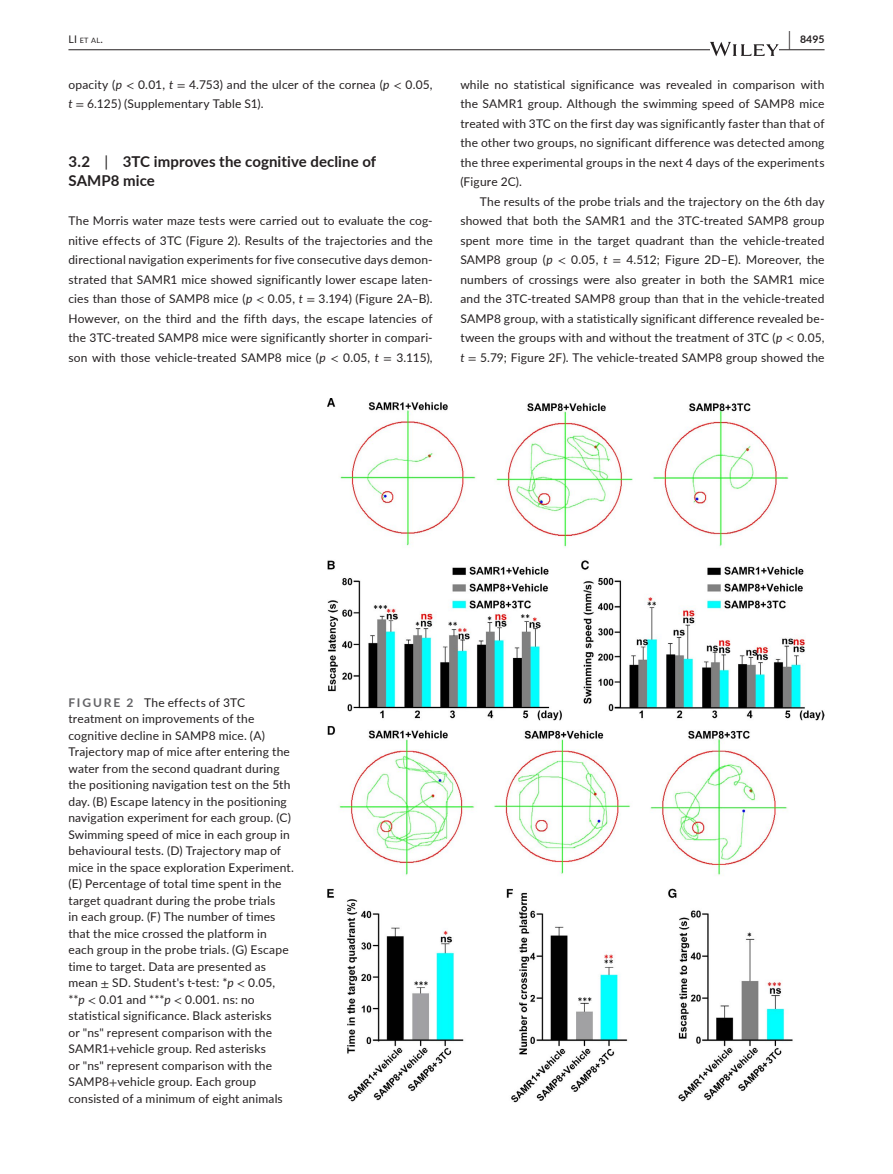
<style>
.page{position:relative;width:893px;height:1174px;background:#fff}
.page>*{position:absolute;margin:0;border:0;box-sizing:border-box;transform-origin:0 0}
.t1{font:700 15px/19.5px "Lato";letter-spacing:.005em;color:#231f20}
.t2{font:12px/16.5px "Lato";letter-spacing:.015em;color:#231f20;text-align:justify}
.t3{font:700 10.5px "Lato";color:#231f20}
.t4{font:7.35px "Lato";color:#231f20}
.s1{font-size:10.5px}
.s2{font-size:19.5px}
.s3{font-style:italic}
.s4{font-family:"STIX"}
.s5{font-weight:400}
.s6{font-weight:700;color:#636366}
</style>
<div class="page">
<hr style="left:68px;top:49px;width:756px;height:1px;background:#231f20">
<svg style="left:710px;top:42px;width:69px;height:14px"></svg>
<img style="left:327px;top:398px;width:497px;height:704px">
<p class="t4" style="left:68px;top:35px;width:36px"><span class="s1">LI</span> et al<span class="s1">.</span></p>
<p class="t3" style="left:789px;top:31px;width:37px"><span class="s2">|</span> 8495</p>
<p class="t2" style="left:68px;top:74px;width:366px;line-height:19.5px">opacity (<span class="s3">p</span> <span class="s4">&lt;</span> 0.01, <span class="s3">t</span> <span class="s4">=</span> 4.753) and the ulcer of the cornea (<span class="s3">p</span> <span class="s4">&lt;</span> 0.05, <span class="s3">t</span> <span class="s4">=</span> 6.125) (Supplementary Table S1).</p>
<p class="t2" style="left:460px;top:74px;width:366px;line-height:19.5px">while no statistical significance was revealed in comparison with the SAMR1 group. Although the swimming speed of SAMP8 mice treated with 3TC on the first day was significantly faster than that of the other two groups, no significant difference was detected among the three experimental groups in the next 4 days of the experiments (Figure 2C).</p>
<p class="t2" style="left:460px;top:191px;width:366px;line-height:19.5px;text-indent:20px">The results of the probe trials and the trajectory on the 6th day showed that both the SAMR1 and the 3TC-treated SAMP8 group spent more time in the target quadrant than the vehicle-treated SAMP8 group (<span class="s3">p</span> <span class="s4">&lt;</span> 0.05, <span class="s3">t</span> <span class="s4">=</span> 4.512; Figure 2D–E). Moreover, the numbers of crossings were also greater in both the SAMR1 mice and the 3TC-treated SAMP8 group than that in the vehicle-treated SAMP8 group, with a statistically significant difference revealed be&shy;tween the groups with and without the treatment of 3TC (<span class="s3">p</span> <span class="s4">&lt;</span> 0.05, <span class="s3">t</span> <span class="s4">=</span> 5.79; Figure 2F). The vehicle-treated SAMP8 group showed the</p>
<p class="t1" style="left:68px;top:151px;width:309px">3.2 <span class="s5">|</span> 3TC improves the cognitive decline of<br>SAMP8 mice</p>
<p class="t2" style="left:68px;top:210px;width:366px;line-height:19.5px">The Morris water maze tests were carried out to evaluate the cog&shy;nitive effects of 3TC (Figure 2). Results of the trajectories and the directional navigation experiments for five consecutive days demon&shy;strated that SAMR1 mice showed significantly lower escape laten&shy;cies than those of SAMP8 mice (<span class="s3">p</span> <span class="s4">&lt;</span> 0.05, <span class="s3">t</span> <span class="s4">=</span> 3.194) (Figure 2A–B).<br>However, on the third and the fifth days, the escape latencies of the 3TC-treated SAMP8 mice were significantly shorter in compari&shy;son with those vehicle-treated SAMP8 mice (<span class="s3">p</span> <span class="s4">&lt;</span> 0.05, <span class="s3">t</span> <span class="s4">=</span> 3.115),</p>
<p class="t2" style="left:68px;top:693px;width:227px;text-align:left"><span class="s6">FIGURE 2</span> The effects of 3TC treatment on improvements of the cognitive decline in SAMP8 mice. (A)<br>Trajectory map of mice after entering the water from the second quadrant during the positioning navigation test on the 5th day. (B) Escape latency in the positioning navigation experiment for each group. (C)<br>Swimming speed of mice in each group in behavioural tests. (D) Trajectory map of mice in the space exploration Experiment. (E) Percentage of total time spent in the target quadrant during the probe trials<br>in each group. (F) The number of times that the mice crossed the platform in each group in the probe trials. (G) Escape time to target. Data are presented as mean <span class="s4">±</span> SD. Student's t-test: *<span class="s3">p</span> <span class="s4">&lt;</span> 0.05, **<span class="s3">p</span> <span class="s4">&lt;</span> 0.01 and ***<span class="s3">p</span> <span class="s4">&lt;</span> 0.001. ns: no statistical significance. Black asterisks<br>or "ns" represent comparison with the SAMR1<span class="s4">+</span>vehicle group. Red asterisks<br>or "ns" represent comparison with the SAMP8<span class="s4">+</span>vehicle group. Each group consisted of a minimum of eight animals</p>
</div>
